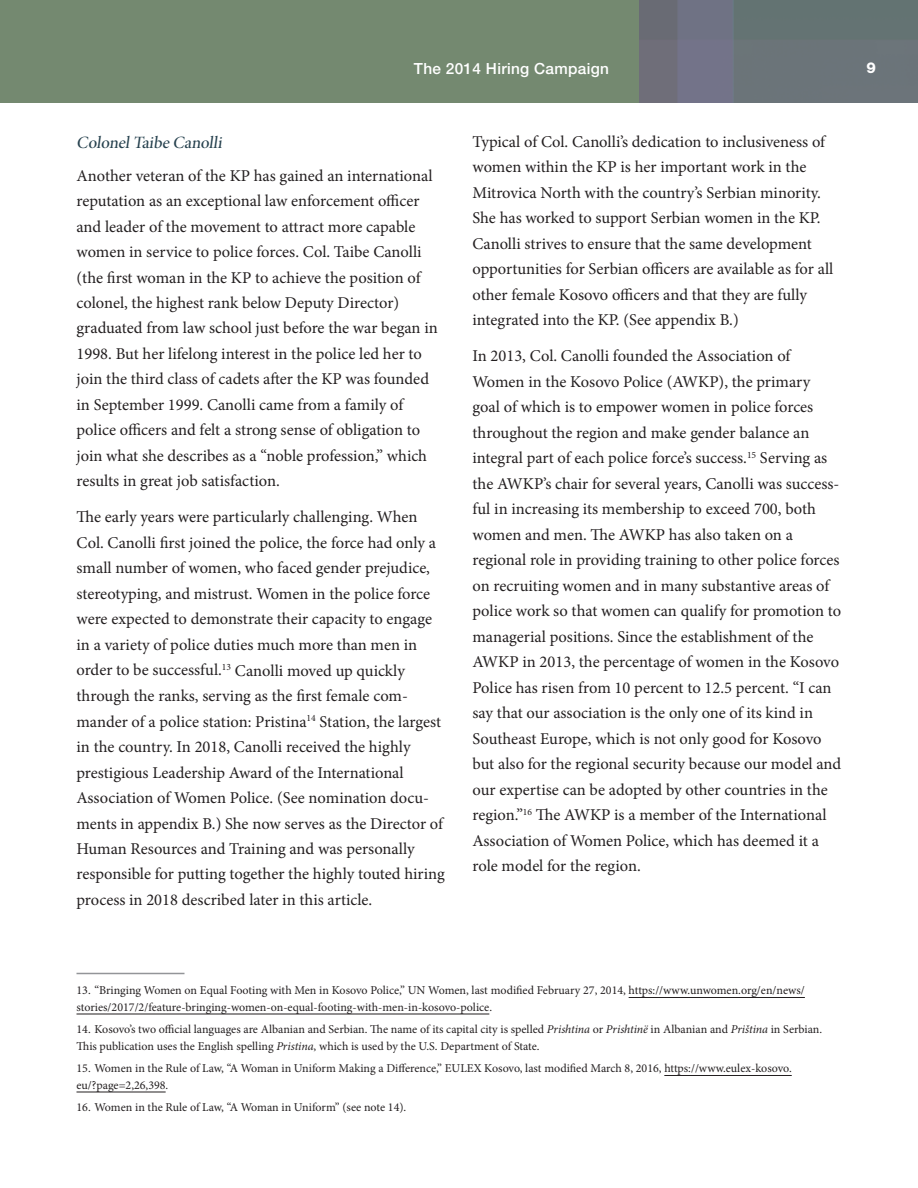
<style>
.page{position:relative;width:918px;height:1188px;background:#fff}
.page>*{position:absolute;margin:0;border:0;box-sizing:border-box;transform-origin:0 0}
.t1{font:17.25px "Minion Pro Medium Subh";color:#26414e}
.t2{font:16.5px/25.5px "Minion Pro";color:#231f20}
.t3{font:500 15.3px "Helvetica Neue LT Std";letter-spacing:.02em;color:#fff}
.t4{font:800 15px "Helvetica Neue LT Std";color:#fff}
.t5{font:12px/16.5px "Minion Pro";color:#231f20}
.s1{font-style:italic}
</style>
<div class="page">
<div style="left:0;top:0;width:639px;height:103px;background:#748970"></div>
<img style="left:639px;top:0;width:279px;height:103px">
<hr style="left:76px;top:973px;width:108px;height:1px;background:#939598">
<hr style="left:629px;top:997px;width:176px;height:1px;background:#231f20">
<hr style="left:76px;top:1014px;width:413px;height:1px;background:#231f20">
<hr style="left:664px;top:1075px;width:128px;height:1px;background:#231f20">
<hr style="left:76px;top:1092px;width:90px;height:1px;background:#231f20">
<p class="t3" style="left:414px;top:59px;width:197px">The 2014 Hiring Campaign</p>
<p class="t4" style="left:867px;top:59px;width:11px">9</p>
<p class="t1" style="left:76px;top:131px;width:150px">ColonelTaibe Canolli</p>
<p class="t2" style="left:76px;top:163px;width:363px">Another veteran of the KP has gained an international reputation as an exceptional law enforcement officer and leader of the movement to attract more capable women in service to police forces. Col. Taibe Canolli (the first woman in the KP to achieve the position of colonel, the highest rank below Deputy Director) graduated from law school just before the war began in 1998. But her lifelong interest in the police led her to join the third class of cadets after the KP was founded in September 1999. Canolli came from a family of police officers and felt a strong sense of obligation to join what she describes as a “noble profession,” which results in great job satisfaction.</p>
<p class="t2" style="left:76px;top:505px;width:370px">The early years were particularly challenging. When Col. Canolli first joined the police, the force had only a small number of women, who faced gender prejudice, stereotyping, and mistrust. Women in the police force were expected to demonstrate their capacity to engage in a variety of police duties much more than men in order to be successful.<sup>13</sup> Canolli moved up quickly through the ranks, serving as the first female com&shy;mander of a police station: Pristina<sup>14</sup> Station, the largest in the country. In 2018, Canolli received the highly prestigious Leadership Award of the International Association of Women Police. (See nomination docu&shy;ments in appendix B.) She now serves as the Director of Human Resources and Training and was personally responsible for putting together the highly touted hiring process in 2018 described later in this article.</p>
<p class="t2" style="left:472px;top:129px;width:362px">Typical of Col. Canolli’s dedication to inclusiveness of women within the KP is her important work in the Mitrovica North with the country’s Serbian minority.<br>She has worked to support Serbian women in the KP.<br>Canolli strives to ensure that the same development opportunities for Serbian officers are available as for all other female Kosovo officers and that they are fully integrated into the KP. (See appendix B.)</p>
<p class="t2" style="left:472px;top:344px;width:370px">In 2013, Col. Canolli founded the Association of Women in the Kosovo Police (AWKP), the primary goal of which is to empower women in police forces throughout the region and make gender balance an integral part of each police force’s success.<sup>15</sup> Serving as the AWKP’s chair for several years, Canolli was success&shy;ful in increasing its membership to exceed 700, both women and men. The AWKP has also taken on a regional role in providing training to other police forces on recruiting women and in many substantive areas of police work so that women can qualify for promotion to managerial positions. Since the establishment of the AWKP in 2013, the percentage of women in the Kosovo Police has risen from 10 percent to 12.5 percent. “I can say that our association is the only one of its kind in Southeast Europe, which is not only good for Kosovo but also for the regional security because our model and our expertise can be adopted by other countries in the region.”<sup>16</sup> The AWKP is a member of the International Association of Women Police, which has deemed it a role model for the region.</p>
<p class="t5" style="left:76px;top:982px;width:730px">13. “Bringing Women on Equal Footing with Men in Kosovo Police,” UN Women, last modified February 27, 2014, https://www.unwomen.org/en/news/ stories/2017/2/feature-bringing-women-on-equal-footing-with-men-in-kosovo-police.</p>
<p class="t5" style="left:77px;top:1021px;width:747px">14. Kosovo’s two official languages are Albanian and Serbian. The name of its capital city is spelled <span class="s1">Prishtina</span> or <span class="s1">Prishtinë</span> in Albanian and <span class="s1">Priština</span> in Serbian.<br>This publication uses the English spelling <span class="s1">Pristina</span>, which is used by the U.S. Department of State.</p>
<p class="t5" style="left:77px;top:1060px;width:717px">15. Women in the Rule of Law, “A Woman in Uniform Making a Difference,” EULEX Kosovo, last modified March 8, 2016, https://www.eulex-kosovo. eu/?page=2,26,398.</p>
<p class="t5" style="left:77px;top:1099px;width:331px">16. Women in the Rule of Law, “A Woman in Uniform” (see note 14).</p>
</div>
